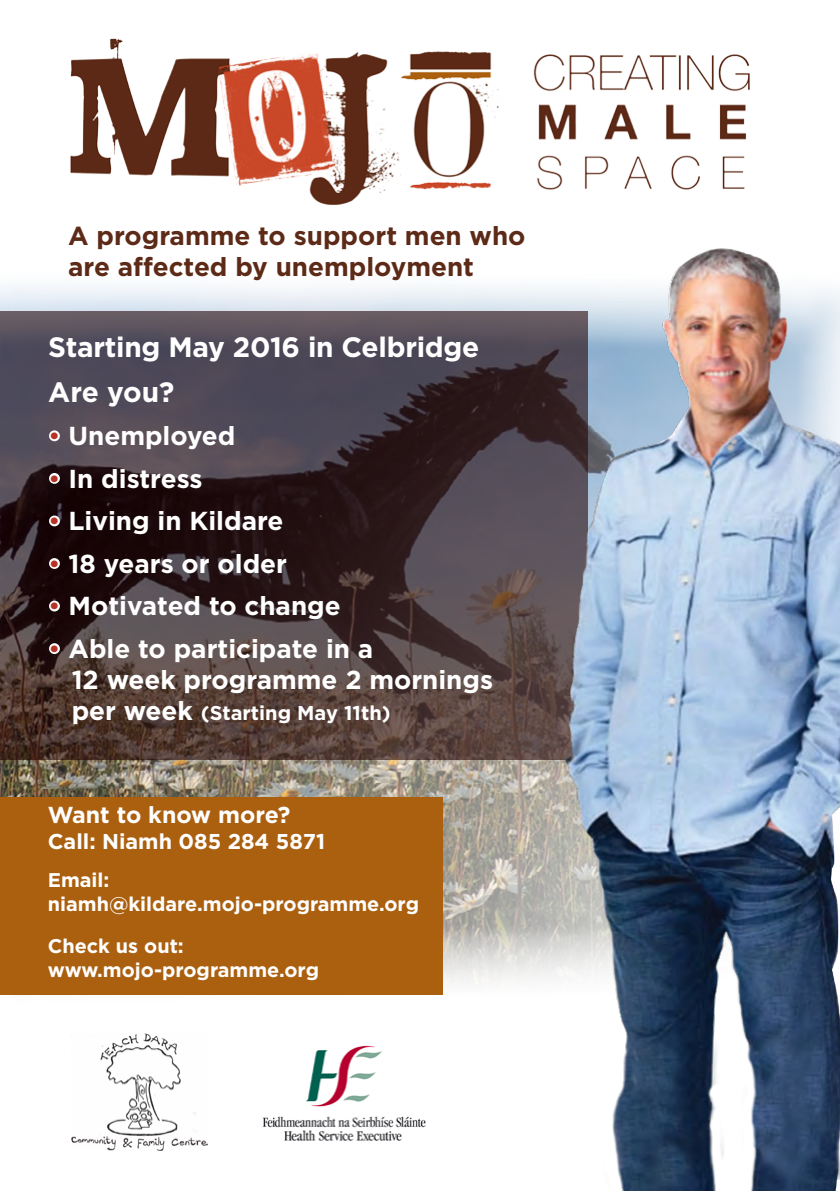
<style>
.page{position:relative;width:840px;height:1191px;background:#fff}
.page>*{position:absolute;margin:0;border:0;box-sizing:border-box;transform-origin:0 0}
.t1{font:700 28px/45px "Gotham";letter-spacing:-.01em;color:#fff}
.t2{font:700 26px/31.2px "Gotham";color:#fff}
.t3{font:700 26px/31.2px "Gotham";color:#5c2a17}
.t4{font:700 23.2px "Gotham";color:#fff}
.t5{font:700 21.4px "Gotham";color:#fff}
.t6{font:700 20px "Gotham";color:#fff}
.t7{font:700 19.8px/23.8px "Gotham";color:#fff}
.s1{font-weight:400;color:#b63227}
.s2{font-size:26px}
</style>
<div class="page">
<img style="left:0;top:286px;width:162px;height:709px">
<img style="left:70px;top:38px;width:680px;height:138px">
<img style="left:71px;top:1033px;width:91px;height:117px">
<svg style="left:0;top:312px;width:162px;height:448px;background:#423437"></svg>
<div style="left:0;top:797px;width:442px;height:197px;background:#ab600f"></div>
<div style="left:49px;top:430px;width:11px;height:11px;border:4px solid #fff;border-radius:3px"></div>
<div style="left:49px;top:473px;width:11px;height:11px;border:4px solid #fff;border-radius:3px"></div>
<div style="left:49px;top:515px;width:11px;height:11px;border:4px solid #fff;border-radius:3px"></div>
<div style="left:49px;top:558px;width:11px;height:11px;border:4px solid #fff;border-radius:3px"></div>
<div style="left:49px;top:600px;width:11px;height:11px;border:4px solid #fff;border-radius:3px"></div>
<div style="left:49px;top:643px;width:11px;height:11px;border:4px solid #fff;border-radius:3px"></div>
<img style="left:162px;top:167px;width:677px;height:1024px">
<p class="t3" style="left:68px;top:220px;width:458px">A programme to support men who are affected by unemployment</p>
<p class="t1" style="left:48px;top:325px;width:432px">Starting May 2016 in Celbridge<br>Are you?</p>
<p class="t2" style="left:48px;top:420px;width:188px"><span class="s1">•</span> Unemployed</p>
<p class="t2" style="left:48px;top:462px;width:156px"><span class="s1">•</span> In distress</p>
<p class="t2" style="left:48px;top:505px;width:237px"><span class="s1">•</span> Living in Kildare</p>
<p class="t2" style="left:48px;top:547px;width:240px"><span class="s1">•</span> 18 years or older</p>
<p class="t2" style="left:48px;top:590px;width:294px"><span class="s1">•</span> Motivated to change</p>
<p class="t2" style="left:72px;top:633px;width:423px;text-indent:-23px"><span class="s1">•</span> Able to participate in a<br>12 week programme 2 mornings</p>
<p class="t6" style="left:72px;top:700px;width:320px"><span class="s2">per week</span> (Starting May 11th)</p>
<p class="t4" style="left:48px;top:799px;width:244px">Want to know more?</p>
<p class="t5" style="left:48px;top:827px;width:279px">Call: Niamh 085 284 5871</p>
<p class="t7" style="left:48px;top:868px;width:372px">Email: niamh@kildare.mojo-programme.org</p>
<p class="t7" style="left:48px;top:934px;width:272px">Check us out: www.mojo-programme.org</p>
</div>
